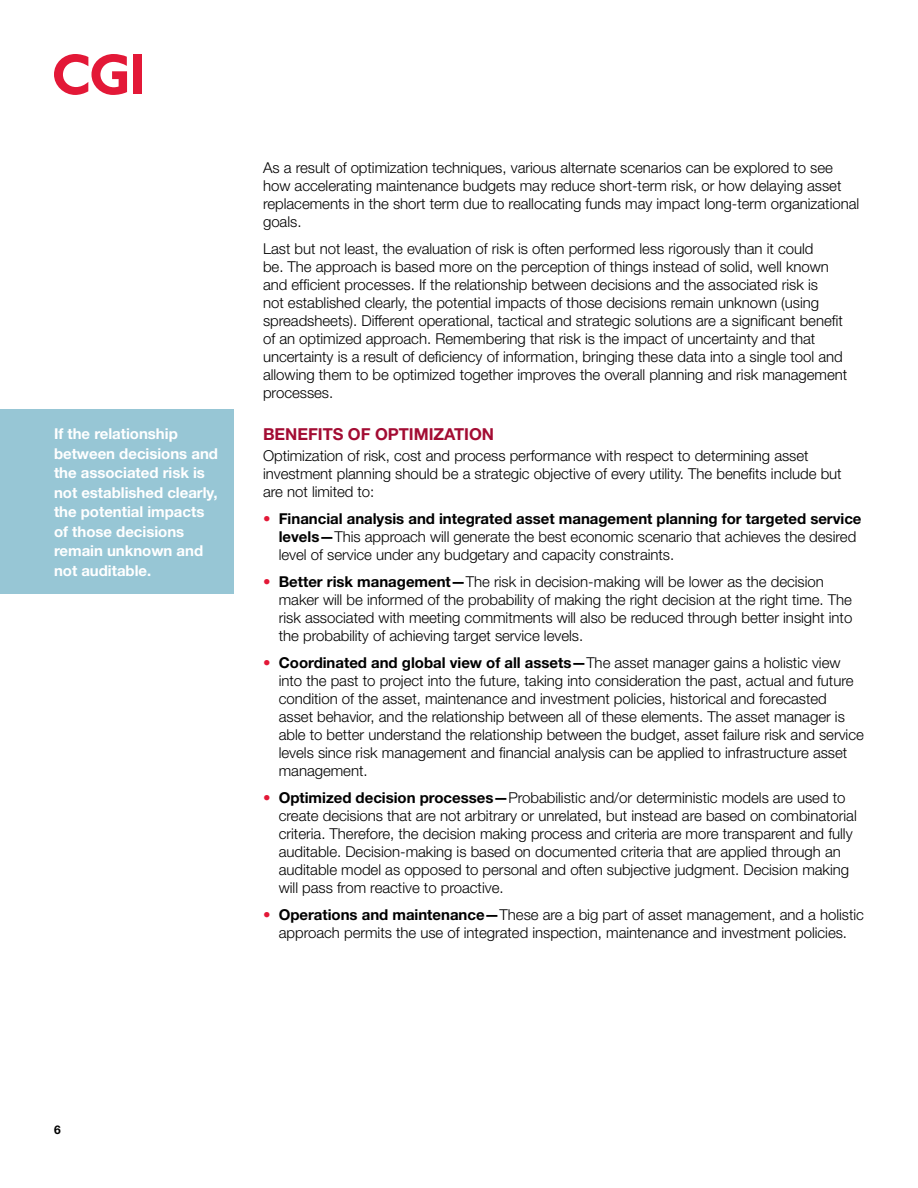
<style>
.page{position:relative;width:918px;height:1188px;background:#fff}
.page>*{position:absolute;margin:0;border:0;box-sizing:border-box;transform-origin:0 0}
.t1{font:700 16.5px "Helvetica Neue";color:#a30c33}
.t2{font:300 15px/18px "Helvetica Neue";color:#000}
.t3{font:700 15px/19.5px "Helvetica Neue";color:#fff}
.t4{font:700 12px "Helvetica Neue";color:#000}
.s1{color:#e31837}
.s2{font-weight:700}
</style>
<div class="page">
<svg style="left:54px;top:54px;width:73px;height:41px"></svg>
<div style="left:134px;top:55px;width:8px;height:39px;background:#e31837"></div>
<div style="left:0;top:409px;width:233px;height:185px;background:#97c6d5"></div>
<p class="t3" style="left:54px;top:424px;width:166px">If the relationship between decisions and the associated risk is not established clearly, the potential impacts of those decisions remain unknown and not auditable.</p>
<p class="t2" style="left:263px;top:158px;width:598px">As a result of optimization techniques, various alternate scenarios can be explored to see how accelerating maintenance budgets may reduce short-term risk, or how delaying asset replacements in the short term due to reallocating funds may impact long-term organizational goals.</p>
<p class="t2" style="left:263px;top:239px;width:586px">Last but not least, the evaluation of risk is often performed less rigorously than it could<br>be. The approach is based more on the perception of things instead of solid, well known and efficient processes. If the relationship between decisions and the associated risk is<br>not established clearly, the potential impacts of those decisions remain unknown (using spreadsheets). Different operational, tactical and strategic solutions are a significant benefit of an optimized approach. Remembering that risk is the impact of uncertainty and that uncertainty is a result of deficiency of information, bringing these data into a single tool and allowing them to be optimized together improves the overall planning and risk management processes.</p>
<p class="t1" style="left:263px;top:424px;width:233px">BENEFITS OF OPTI MIZATION</p>
<p class="t2" style="left:263px;top:446px;width:580px">Optimization of risk, cost and process performance with respect to determining asset investment planning should be a strategic objective of every utility. The benefits include but are not limited to:</p>
<p class="t2" style="left:279px;top:509px;width:584px;text-indent:-16px"><span class="s1">•</span> <span class="s2">Financial analysis and integrated asset management planning for targeted service levels—</span>This approach will generate the best economic scenario that achieves the desired level of service under any budgetary and capacity constraints.</p>
<p class="t2" style="left:279px;top:572px;width:575px;text-indent:-16px"><span class="s1">•</span> <span class="s2">Better risk management—</span>The risk in decision-making will be lower as the decision maker will be informed of the probability of making the right decision at the right time. The risk associated with meeting commitments will also be reduced through better insight into the probability of achieving target service levels.</p>
<p class="t2" style="left:279px;top:653px;width:587px;text-indent:-16px"><span class="s1">•</span> <span class="s2">Coordinated and global view of all assets—</span>The asset manager gains a holistic view into the past to project into the future, taking into consideration the past, actual and future condition of the asset, maintenance and investment policies, historical and forecasted asset behavior, and the relationship between all of these elements. The asset manager is able to better understand the relationship between the budget, asset failure risk and service levels since risk management and financial analysis can be applied to infrastructure asset management.</p>
<p class="t2" style="left:279px;top:788px;width:580px;text-indent:-16px"><span class="s1">•</span> <span class="s2">Optimized decision processes—</span>Probabilistic and/or deterministic models are used to create decisions that are not arbitrary or unrelated, but instead are based on combinatorial criteria. Therefore, the decision making process and criteria are more transparent and fully auditable. Decision-making is based on documented criteria that are applied through an auditable model as opposed to personal and often subjective judgment. Decision making will pass from reactive to proactive.</p>
<p class="t2" style="left:263px;top:905px;width:602px;text-align:center"><span class="s1">•</span> <span class="s2">Operations and maintenance—</span>These are a big part of asset management, and a holistic approach permits the use of integrated inspection, maintenance and investment policies.</p>
<p class="t4" style="left:54px;top:1122px;width:8px">6</p>
</div>
